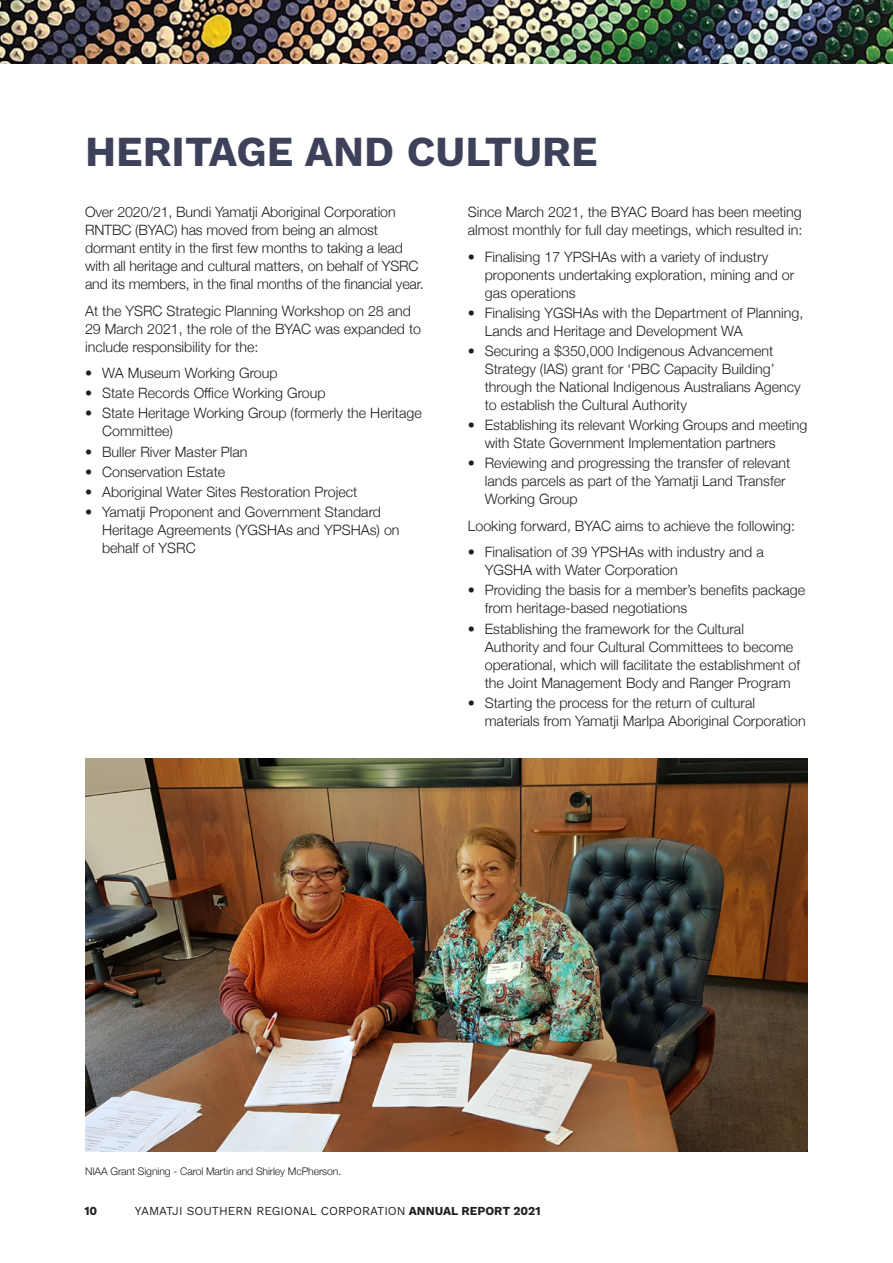
<style>
.page{position:relative;width:893px;height:1263px;background:#fff}
.page>*{position:absolute;margin:0;border:0;box-sizing:border-box;transform-origin:0 0}
.SECTION_HEADER{font:42px "Work Sans";color:#3d4159}
.BULLETS{font:300 14.25px/18px "Helvetica Neue";color:#231f20}
.t1{font:12px "Work Sans";color:#231f20}
.Small_Print{font:300 10.5px "Helvetica Neue";letter-spacing:-.01em;color:#231f20}
</style>
<div class="page">
<img style="left:0;top:0;width:893px;height:64px">
<img style="left:85px;top:758px;width:723px;height:394px">
<p class="SECTION_HEADER" style="left:85px;top:120px;width:514px">HERITAGE AND CULTURE</p>
<p class="BULLETS" style="left:85px;top:202px;width:340px">Over 2020/21, Bundi Yamatji Aboriginal Corporation RNTBC (BYAC) has moved from being an almost dormant entity in the first few months to taking a lead with all heritage and cultural matters, on behalf of YSRC and its members, in the final months of the financial year.</p>
<p class="BULLETS" style="left:85px;top:301px;width:338px">At the YSRC Strategic Planning Workshop on 28 and<br>29 March 2021, the role of the BYAC was expanded to include responsibility for the:</p>
<p class="BULLETS" style="left:85px;top:363px;width:194px">• WA Museum Working Group</p>
<p class="BULLETS" style="left:85px;top:383px;width:242px">• State Records Office Working Group</p>
<p class="BULLETS" style="left:102px;top:403px;width:321px;text-indent:-17px">• State Heritage Working Group (formerly the Heritage<br>Committee)</p>
<p class="BULLETS" style="left:85px;top:441px;width:164px">• Buller River Master Plan</p>
<p class="BULLETS" style="left:85px;top:462px;width:142px">• Conservation Estate</p>
<p class="BULLETS" style="left:85px;top:482px;width:274px">• Aboriginal Water Sites Restoration Project</p>
<p class="BULLETS" style="left:102px;top:502px;width:299px;text-indent:-17px">• Yamatji Proponent and Government Standard<br>Heritage Agreements (YGSHAs and YPSHAs) on behalf of YSRC</p>
<p class="BULLETS" style="left:468px;top:202px;width:336px">Since March 2021, the BYAC Board has been meeting almost monthly for full day meetings, which resulted in:</p>
<p class="BULLETS" style="left:485px;top:247px;width:311px;text-indent:-17px">• Finalising 17 YPSHAs with a variety of industry proponents undertaking exploration, mining and or gas operations</p>
<p class="BULLETS" style="left:485px;top:303px;width:320px;text-indent:-17px">• Finalising YGSHAs with the Department of Planning,<br>Lands and Heritage and Development WA</p>
<p class="BULLETS" style="left:485px;top:341px;width:317px;text-indent:-17px">• Securing a $350,000 Indigenous Advancement Strategy (IAS) grant for ‘PBC Capacity Building’ through the National Indigenous Australians Agency to establish the Cultural Authority</p>
<p class="BULLETS" style="left:485px;top:415px;width:324px;text-indent:-17px">• Establishing its relevant Working Groups and meeting with State Government Implementation partners</p>
<p class="BULLETS" style="left:485px;top:453px;width:307px;text-indent:-17px">• Reviewing and progressing the transfer of relevant lands parcels as part of the Yamatji Land Transfer<br>Working Group</p>
<p class="BULLETS" style="left:468px;top:516px;width:329px">Looking forward, BYAC aims to achieve the following:</p>
<p class="BULLETS" style="left:485px;top:542px;width:280px;text-indent:-17px">• Finalisation of 39 YPSHAs with industry and a<br>YGSHA with Water Corporation</p>
<p class="BULLETS" style="left:485px;top:580px;width:322px;text-indent:-17px">• Providing the basis for a member’s benefits package from heritage-based negotiations</p>
<p class="BULLETS" style="left:485px;top:618px;width:317px;text-indent:-17px">• Establishing the framework for the Cultural Authority and four Cultural Committees to become operational, which will facilitate the establishment of the Joint Management Body and Ranger Program</p>
<p class="BULLETS" style="left:485px;top:692px;width:323px;text-indent:-17px">• Starting the process for the return of cultural materials from Yamatji Marlpa Aboriginal Corporation</p>
<p class="Small_Print" style="left:85px;top:1162px;width:258px">NIAA Grant Signing - Carol Martin and Shirley McPherson.</p>
<p class="t1" style="left:84px;top:1202px;width:14px">10</p>
<p class="t1" style="left:135px;top:1202px;width:407px">YAMATJI SOUTHERN REGIONAL CORPORATION ANNUAL REPORT 2021</p>
</div>
